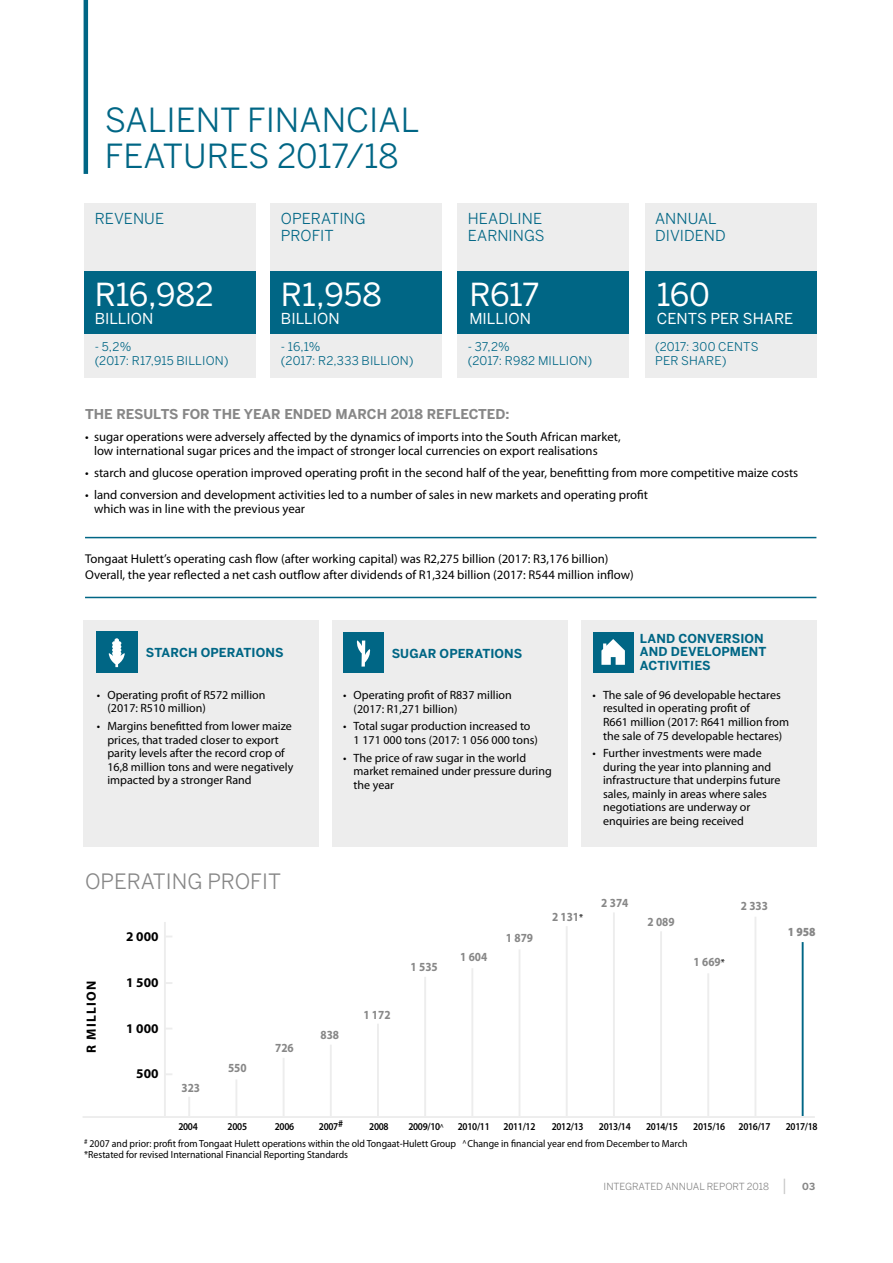
<style>
.page{position:relative;width:893px;height:1263px;background:#fff}
.page>*{position:absolute;margin:0;border:0;box-sizing:border-box;transform-origin:0 0}
.t1{font:33px/36px "Benton Sans";color:#006685}
.t2{font:31.5px "Benton Sans";letter-spacing:-.005em;color:#fff}
.t3{font:21px "Benton Sans";color:#878787}
.t4{font:15px/16.5px "Benton Sans";letter-spacing:.005em;color:#006685}
.t5{font:15px "Benton Sans";color:#fff}
.t6{font:700 13.5px "Benton Sans";color:#878787}
.t7{font:700 13.35px "Myriad Pro";color:#000}
.t8{font:700 13.35px "Myriad Pro";letter-spacing:.1em;color:#000}
.t9{font:12.75px/13.5px "Myriad Pro";color:#000}
.t10{font:700 12.45px "Myriad Pro";color:#878787;scale:.9 1}
.t11{font:900 12.45px "Myriad Pro";color:#878787;scale:.9 1}
.t12{font:700 12.3px/13.5px "Benton Sans";letter-spacing:.005em;color:#006685}
.t13{font:12px/13.5px "Myriad Pro";color:#000}
.t14{font:12px/13.5px "Benton Sans";letter-spacing:.01em;color:#006685}
.t15{font:600 10.5px "Myriad Pro";letter-spacing:-.03em;color:#000;scale:.9 1}
.t16{font:10.35px/11.4px "Myriad Pro";color:#000;scale:.95 1}
.t17{font:9.75px "Benton Sans";color:#878787}
.t18{font:700 9.75px "Benton Sans";color:#878787}
.s1{font-weight:400;font-size:10.35px;color:#000}
.s2{font-size:7.5px}
.s3{font-weight:600;font-size:7.5px}
</style>
<div class="page">
<svg style="left:784px;top:1179px;width:1px;height:15px"></svg>
<hr style="left:84px;top:0;width:4px;height:174px;background:#006685">
<div style="left:84px;top:620px;width:235px;height:226px;background:#ededed"></div>
<div style="left:332px;top:620px;width:236px;height:226px;background:#ededed"></div>
<div style="left:581px;top:620px;width:235px;height:226px;background:#ededed"></div>
<div style="left:84px;top:203px;width:172px;height:175px;background:#ededed"></div>
<div style="left:271px;top:203px;width:171px;height:175px;background:#ededed"></div>
<div style="left:457px;top:203px;width:172px;height:175px;background:#ededed"></div>
<div style="left:645px;top:203px;width:171px;height:175px;background:#ededed"></div>
<div style="left:84px;top:271px;width:172px;height:63px;background:#006685"></div>
<div style="left:271px;top:271px;width:171px;height:63px;background:#006685"></div>
<div style="left:457px;top:271px;width:172px;height:63px;background:#006685"></div>
<div style="left:645px;top:271px;width:171px;height:63px;background:#006685"></div>
<hr style="left:83px;top:1116px;width:732px;height:2px;background:#ededed">
<svg style="left:166px;top:982px;width:6px;height:2px"></svg>
<svg style="left:166px;top:1073px;width:6px;height:2px"></svg>
<svg style="left:188px;top:1097px;width:2px;height:19px"></svg>
<hr style="left:235px;top:1079px;width:2px;height:37px;background:#ededed">
<hr style="left:283px;top:1058px;width:2px;height:58px;background:#ededed">
<hr style="left:330px;top:1045px;width:2px;height:71px;background:#ededed">
<hr style="left:377px;top:1024px;width:2px;height:92px;background:#ededed">
<hr style="left:424px;top:977px;width:2px;height:139px;background:#ededed">
<hr style="left:471px;top:968px;width:2px;height:148px;background:#ededed">
<hr style="left:519px;top:949px;width:1px;height:167px;background:#ededed">
<hr style="left:566px;top:926px;width:2px;height:190px;background:#ededed">
<hr style="left:613px;top:912px;width:2px;height:204px;background:#ededed">
<hr style="left:660px;top:931px;width:2px;height:185px;background:#ededed">
<hr style="left:707px;top:973px;width:2px;height:143px;background:#ededed">
<hr style="left:754px;top:917px;width:2px;height:199px;background:#ededed">
<hr style="left:164px;top:922px;width:2px;height:194px;background:#ededed">
<hr style="left:802px;top:942px;width:2px;height:174px;background:#006685">
<div style="left:593px;top:632px;width:41px;height:41px;background:#006685"></div>
<svg style="left:601px;top:639px;width:24px;height:26px"></svg>
<div style="left:96px;top:632px;width:41px;height:41px;background:#006685"></div>
<svg style="left:109px;top:638px;width:16px;height:29px"></svg>
<div style="left:343px;top:632px;width:41px;height:41px;background:#006685"></div>
<svg style="left:357px;top:640px;width:13px;height:27px"></svg>
<hr style="left:85px;top:537px;width:731px;height:1px;background:#006685">
<hr style="left:85px;top:597px;width:731px;height:1px;background:#006685">
<h1 class="t1" style="left:105px;top:102px;width:316px">SALIENT FINANCIAL<br>FEATURES 2017/18</h1>
<p class="t4" style="left:95px;top:210px;width:71px">REVENUE</p>
<p class="t4" style="left:281px;top:210px;width:86px">OPERATING<br>PROFIT</p>
<p class="t4" style="left:468px;top:210px;width:78px">HEADLINE<br>EARNINGS</p>
<p class="t4" style="left:655px;top:210px;width:72px">ANNUAL<br>DIVIDEND</p>
<h2 class="t2" style="left:95px;top:276px;width:121px">R16,982</h2>
<p class="t5" style="left:95px;top:310px;width:60px">BILLION</p>
<h2 class="t2" style="left:281px;top:276px;width:102px">R1,958</h2>
<p class="t5" style="left:281px;top:310px;width:60px">BILLION</p>
<h2 class="t2" style="left:469px;top:276px;width:72px">R617</h2>
<p class="t5" style="left:469px;top:310px;width:63px">MILLION</p>
<h2 class="t2" style="left:657px;top:276px;width:55px">160</h2>
<p class="t5" style="left:657px;top:310px;width:138px">CENTS PER SHARE</p>
<p class="t14" style="left:95px;top:340px;width:135px">- 5,2%<br>(2017: R17,915 BILLION)</p>
<p class="t14" style="left:281px;top:340px;width:134px">- 16,1%<br>(2017: R2,333 BILLION)</p>
<p class="t14" style="left:468px;top:340px;width:126px">- 37,2%<br>(2017: R982 MILLION)</p>
<p class="t14" style="left:655px;top:340px;width:105px">(2017: 300 CENTS<br>PER SHARE)</p>
<p class="t6" style="left:85px;top:406px;width:426px">THE RESULTS FOR THE YEAR ENDED MARCH 2018 REFLECTED:</p>
<p class="t9" style="left:94px;top:431px;width:528px;text-indent:-9px">• sugar operations were adversely affected by the dynamics of imports into the South African market, low international sugar prices and the impact of stronger local currencies on export realisations</p>
<p class="t9" style="left:85px;top:466px;width:715px">• starch and glucose operation improved operating profit in the second half of the year, benefitting from more competitive maize costs</p>
<p class="t9" style="left:94px;top:488px;width:555px;text-indent:-9px">• land conversion and development activities led to a number of sales in new markets and operating profit which was in line with the previous year</p>
<p class="t9" style="left:85px;top:550px;width:550px;line-height:16.5px">Tongaat Hulett’s operating cash flow (after working capital) was R2,275 billion (2017: R3,176 billion)<br>Overall, the year reflected a net cash outflow after dividends of R1,324 billion (2017: R544 million inflow)</p>
<p class="t12" style="left:146px;top:645px;width:139px">STARCH OPERATIONS</p>
<p class="t12" style="left:392px;top:647px;width:132px">SUGAR OPERATIONS</p>
<p class="t13" style="left:107px;top:688px;width:160px;text-indent:-10px">• Operating profit of R572 million (2017: R510 million)</p>
<p class="t13" style="left:107px;top:720px;width:187px;text-indent:-10px">• Margins benefitted from lower maize prices, that traded closer to export parity levels after the record crop of 16,8 million tons and were negatively impacted by a stronger Rand</p>
<p class="t13" style="left:354px;top:688px;width:160px;text-indent:-10px">• Operating profit of R837 million (2017: R1,271 billion)</p>
<p class="t13" style="left:354px;top:720px;width:186px;text-indent:-10px">• Total sugar production increased to<br>1 171 000 tons (2017: 1 056 000 tons)</p>
<p class="t13" style="left:354px;top:751px;width:200px;text-indent:-10px">• The price of raw sugar in the world market remained under pressure during the year</p>
<p class="t12" style="left:640px;top:631px;width:128px">LAND CONVERSION<br>AND DEVELOPMENT<br>ACTIVITIES</p>
<p class="t13" style="left:603px;top:688px;width:188px;text-indent:-10px">• The sale of 96 developable hectares resulted in operating profit of<br>R661 million (2017: R641 million from the sale of 75 developable hectares)</p>
<p class="t13" style="left:603px;top:747px;width:179px;text-indent:-10px">• Further investments were made during the year into planning and infrastructure that underpins future sales, mainly in areas where sales negotiations are underway or enquiries are being received</p>
<h3 class="t3" style="left:85px;top:868px;width:197px">OPERATING PROFIT</h3>
<p class="t8" style="left:84px;top:1053px;width:74px;rotate:-90deg">R MILLION</p>
<p class="t7" style="left:126px;top:929px;width:34px">2 000</p>
<p class="t7" style="left:126px;top:975px;width:34px">1 500</p>
<p class="t7" style="left:126px;top:1021px;width:34px">1 000</p>
<p class="t7" style="left:136px;top:1066px;width:24px">500</p>
<p class="t10" style="left:181px;top:1081px;width:22px">323</p>
<p class="t10" style="left:228px;top:1060px;width:22px">550</p>
<p class="t10" style="left:275px;top:1040px;width:22px">726</p>
<p class="t10" style="left:320px;top:1028px;width:22px">838</p>
<p class="t10" style="left:363px;top:1008px;width:32px">1 172</p>
<p class="t10" style="left:411px;top:960px;width:32px">1 535</p>
<p class="t10" style="left:460px;top:949px;width:32px">1 604</p>
<p class="t10" style="left:506px;top:931px;width:32px">1 879</p>
<p class="t10" style="left:552px;top:909px;width:36px">2 131<span class="s1">*</span></p>
<p class="t10" style="left:601px;top:895px;width:32px">2 374</p>
<p class="t10" style="left:647px;top:915px;width:32px">2 089</p>
<p class="t10" style="left:741px;top:899px;width:32px">2 333</p>
<p class="t10" style="left:694px;top:955px;width:36px">1 669<span class="s1">*</span></p>
<p class="t11" style="left:788px;top:925px;width:32px">1 958</p>
<p class="t15" style="left:338px;top:1117px;width:7px">#</p>
<p class="t15" style="left:178px;top:1121px;width:23px">2004</p>
<p class="t15" style="left:228px;top:1121px;width:23px">2005</p>
<p class="t15" style="left:275px;top:1121px;width:23px">2006</p>
<p class="t15" style="left:319px;top:1121px;width:23px">2007</p>
<p class="t15" style="left:369px;top:1121px;width:23px">2008</p>
<p class="t15" style="left:408px;top:1121px;width:41px">2009/10<span class="s2">^</span></p>
<p class="t15" style="left:458px;top:1121px;width:37px">2010/11</p>
<p class="t15" style="left:504px;top:1121px;width:37px">2011/12</p>
<p class="t15" style="left:552px;top:1121px;width:37px">2012/13</p>
<p class="t15" style="left:599px;top:1121px;width:37px">2013/14</p>
<p class="t15" style="left:646px;top:1121px;width:37px">2014/15</p>
<p class="t15" style="left:693px;top:1121px;width:37px">2015/16</p>
<p class="t15" style="left:739px;top:1121px;width:37px">2016/17</p>
<p class="t15" style="left:786px;top:1121px;width:37px">2017/18</p>
<p class="t16" style="left:84px;top:1137px;width:637px"><sup>#</sup> 2007 and prior: profit from Tongaat Hulett operations within the old Tongaat-Hulett Group <span class="s3">^</span> Change in financial year end from December to March *Restated for revised International Financial Reporting Standards</p>
<p class="t17" style="left:604px;top:1181px;width:167px">INTEGRATED ANNUAL REPORT 2018</p>
<p class="t18" style="left:802px;top:1181px;width:15px">03</p>
</div>
